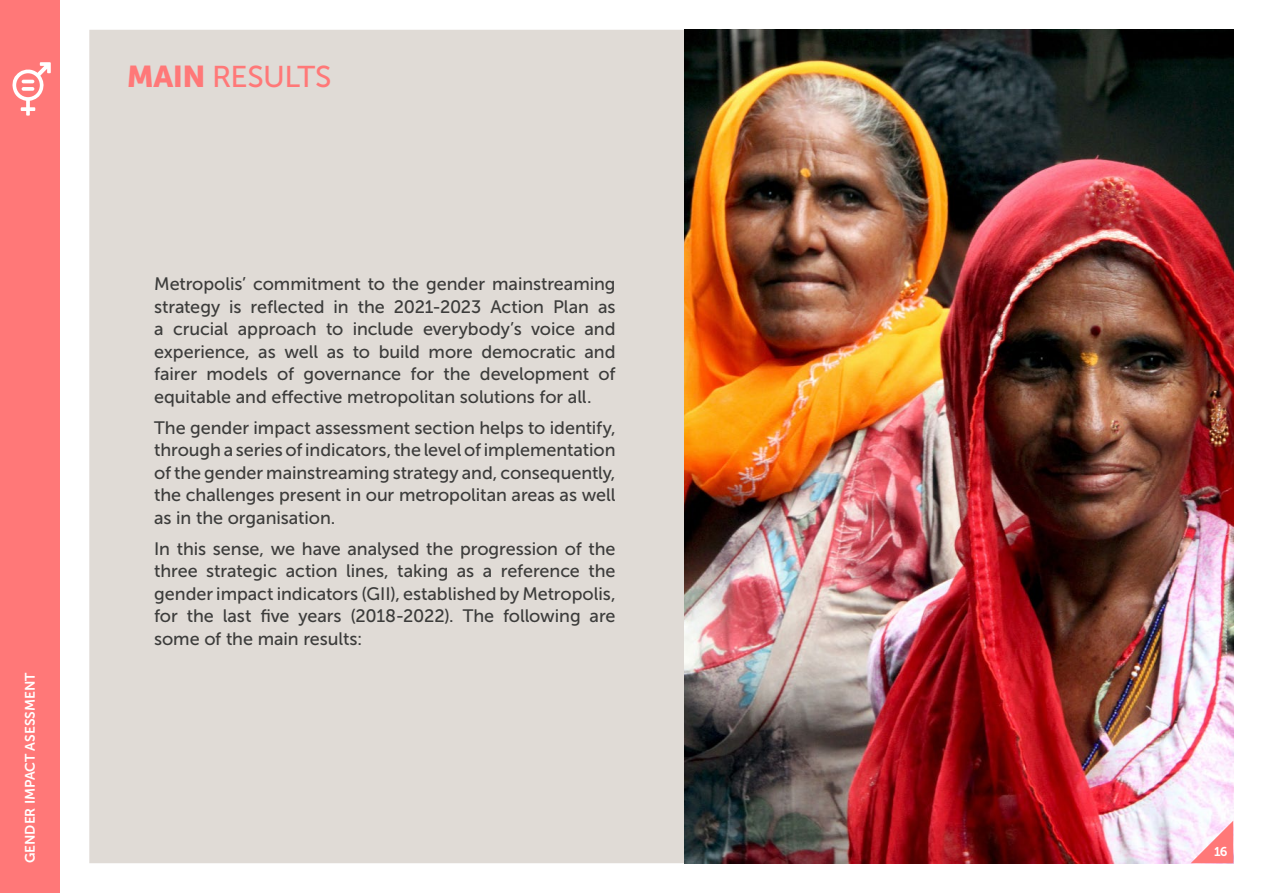
<style>
.page{position:relative;width:1263px;height:893px;background:#fff}
.page>*{position:absolute;margin:0;border:0;box-sizing:border-box;transform-origin:0 0}
.t1{font:30px "Museo Sans 500";letter-spacing:-.015em;color:#ff7878}
.t2{font:18px/22.5px "Museo Sans 500";letter-spacing:-.005em;color:#3c3c3b;text-align:justify}
.t3{font:13.8px "Museo Sans 700";letter-spacing:-.005em;color:#fff}
.t4{font:12.75px "Museo Sans 700";color:#fff}
.s1{font-family:"Museo Sans 900"}
</style>
<div class="page">
<div style="left:0;top:0;width:60px;height:893px;background:#ff7878"></div>
<svg style="left:12px;top:62px;width:39px;height:54px"></svg>
<div style="left:89px;top:30px;width:596px;height:833px;background:#e0dbd6"></div>
<img style="left:685px;top:30px;width:548px;height:833px">
<svg style="left:1191px;top:821px;width:42px;height:42px"></svg>
<p class="t3" style="left:22px;top:863px;width:192px;rotate:-90deg">GENDER IMPACT ASESSMENT</p>
<h1 class="t1" style="left:127px;top:60px;width:206px"><span class="s1">MAIN</span> RESULTS</h1>
<p class="t2" style="left:154px;top:273px;width:463px">Metropolis’ commitment to the gender mainstreaming strategy is reflected in the 2021-2023 Action Plan as a crucial approach to include everybody’s voice and experience, as well as to build more democratic and fairer models of governance for the development of equitable and effective metropolitan solutions for all.</p>
<p class="t2" style="left:154px;top:416px;width:463px">The gender impact assessment section helps to identify, through a series of indicators, the level of implementation of the gender mainstreaming strategy and, consequently, the challenges present in our metropolitan areas as well as in the organisation.</p>
<p class="t2" style="left:154px;top:537px;width:463px">In this sense, we have analysed the progression of the three strategic action lines, taking as a reference the gender impact indicators (GII), established by Metropolis, for the last five years (2018-2022). The following are some of the main results:</p>
<p class="t4" style="left:1214px;top:844px;width:15px">16</p>
</div>
